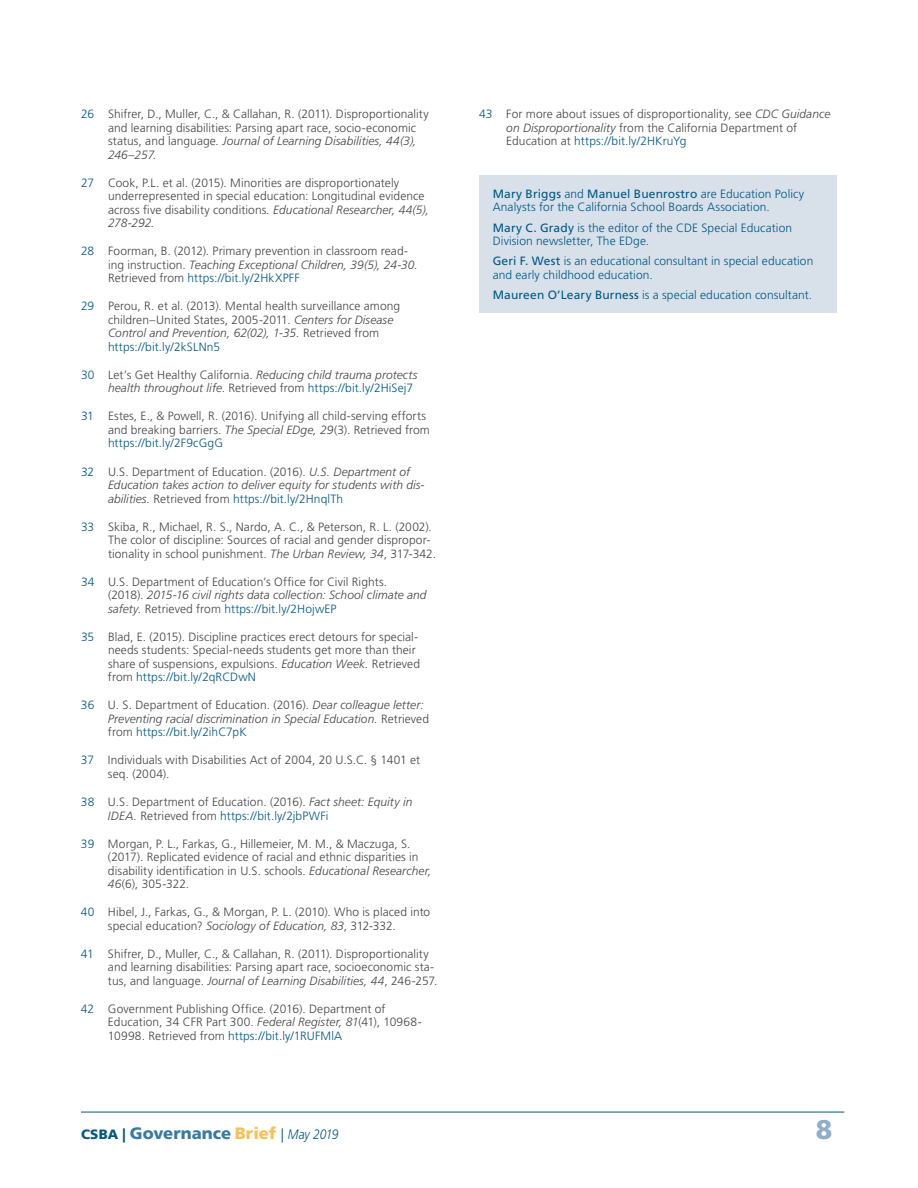
<style>
.page{position:relative;width:918px;height:1188px;background:#fff}
.page>*{position:absolute;margin:0;border:0;box-sizing:border-box;transform-origin:0 0}
.t1{font:900 27px "Frutiger LT Std";color:#8faecb}
.t2{font:900 16.5px "Frutiger LT Std";letter-spacing:.005em;color:#387aa1}
.t3{font:300 12px/13.5px "Frutiger LT Std";letter-spacing:.005em;color:#46444a}
.t4{font:italic 300 12px/13.5px "Frutiger LT Std";letter-spacing:.005em;color:#46444a}
.t5{font:300 12px/13.5px "Frutiger LT Std";letter-spacing:.005em;color:#005984}
.s1{color:#005984}
.s2{font-style:italic}
.s3{font-style:normal;color:#005984}
.s4{font-style:normal}
.s5{font-weight:400}
.s6{font-size:13.5px;color:#005984}
.s7{font-size:14.25px;color:#005984}
.s8{color:#fdbe56}
.s9{font-weight:300;font-size:14.25px;color:#005984}
.s10{font-weight:300;font-style:italic;font-size:13.65px;color:#005984}
</style>
<div class="page">
<hr style="left:81px;top:1112px;width:763px;height:1px;background:#005984">
<div style="left:479px;top:175px;width:358px;height:138px;background:#d8e0ea"></div>
<p class="t3" style="left:108px;top:107px;width:322px;text-indent:-27px"><span class="s1">26</span> Shifrer, D., Muller, C., &amp; Callahan, R. (2011). Disproportionality and learning disabilities: Parsing apart race, socio-economic status, and language<span class="s2">. Journal of Learning Disabilities, 44(3), 246–257.</span></p>
<p class="t3" style="left:108px;top:176px;width:323px;text-indent:-27px"><span class="s1">27</span> Cook, P.L. et al. (2015). Minorities are disproportionately underrepresented in special education: Longitudinal evidence across five disability conditions<span class="s2">. Educational Researcher, 44(5), 278-292.</span></p>
<p class="t3" style="left:108px;top:245px;width:311px;text-indent:-27px"><span class="s1">28</span> Foorman, B. (2012). Primary prevention in classroom read&shy;ing instruction. <span class="s2">Teaching Exceptional Children, 39(5), 24-30.<br></span>Retrieved from <span class="s1">https://bit.ly/2HkXPFF</span></p>
<p class="t3" style="left:108px;top:300px;width:294px;text-indent:-27px"><span class="s1">29</span> Perou, R. et al. (2013). Mental health surveillance among children–United States, 2005-2011. <span class="s2">Centers for Disease Control and Prevention, 62(02), 1-35.</span> Retrieved from <span class="s1">https://bit.ly/2kSLNn5</span></p>
<p class="t4" style="left:108px;top:368px;width:311px;text-indent:-27px"><span class="s3">30</span> <span class="s4">Let’s Get Healthy California.</span> Reducing child trauma protects health throughout life<span class="s4">. Retrieved from</span> <span class="s3">https://bit.ly/2HiSej7</span></p>
<p class="t3" style="left:108px;top:410px;width:323px;text-indent:-27px"><span class="s1">31</span> Estes, E., &amp; Powell, R. (2016). Unifying all child-serving efforts and breaking barriers. <span class="s2">The Special EDge, 29</span>(3). Retrieved from <span class="s1">https://bit.ly/2F9cGgG</span></p>
<p class="t4" style="left:108px;top:465px;width:318px;text-indent:-27px"><span class="s3">32</span> <span class="s4">U.S. Department of Education. (2016).</span> U.S. Department of<br>Education takes action to deliver equity for students with dis&shy;abilities. <span class="s4">Retrieved from</span> <span class="s3">https://bit.ly/2HnqlTh</span></p>
<p class="t3" style="left:108px;top:520px;width:330px;text-indent:-27px"><span class="s1">33</span> Skiba, R., Michael, R. S., Nardo, A. C., &amp; Peterson, R. L. (2002).<br>The color of discipline: Sources of racial and gender dispropor&shy;tionality in school punishment. <span class="s2">The Urban Review, 34</span>, 317-342.</p>
<p class="t3" style="left:108px;top:575px;width:320px;text-indent:-27px"><span class="s1">34</span> U.S. Department of Education’s Office for Civil Rights.<br>(2018). <span class="s2">2015-16 civil rights data collection: School climate and safety.</span> Retrieved from <span class="s1">https://bit.ly/2HojwEP</span></p>
<p class="t3" style="left:108px;top:630px;width:314px;text-indent:-27px"><span class="s1">35</span> Blad, E. (2015). Discipline practices erect detours for special&shy;needs students: Special-needs students get more than their share of suspensions, expulsions. <span class="s2">Education Week.</span> Retrieved from <span class="s1">https://bit.ly/2qRCDwN</span></p>
<p class="t4" style="left:108px;top:699px;width:323px;text-indent:-27px"><span class="s3">36</span> <span class="s4">U. S. Department of Education. (2016).</span> Dear colleague letter:<br>Preventing racial discrimination in Special Education. <span class="s4">Retrieved from</span> <span class="s3">https://bit.ly/2ihC7pK</span></p>
<p class="t3" style="left:108px;top:754px;width:314px;text-indent:-27px"><span class="s1">37</span> Individuals with Disabilities Act of 2004, 20 U.S.C. § 1401 et seq. (2004).</p>
<p class="t3" style="left:108px;top:795px;width:306px;text-indent:-27px"><span class="s1">38</span> U.S. Department of Education. (2016). <span class="s2">Fact sheet: Equity in<br>IDEA.</span> Retrieved from <span class="s1">https://bit.ly/2jbPWFi</span></p>
<p class="t3" style="left:108px;top:837px;width:325px;text-indent:-27px"><span class="s1">39</span> Morgan, P. L., Farkas, G., Hillemeier, M. M., &amp; Maczuga, S. (2017). Replicated evidence of racial and ethnic disparities in disability identification in U.S. schools. <span class="s2">Educational Researcher, 46</span>(6), 305-322.</p>
<p class="t3" style="left:108px;top:905px;width:324px;text-indent:-27px"><span class="s1">40</span> Hibel, J., Farkas, G., &amp; Morgan, P. L. (2010). Who is placed into special education? <span class="s2">Sociology of Education, 83</span>, 312-332.</p>
<p class="t3" style="left:108px;top:947px;width:331px;text-indent:-27px"><span class="s1">41</span> Shifrer, D., Muller, C., &amp; Callahan, R. (2011). Disproportionality and learning disabilities: Parsing apart race, socioeconomic sta&shy;tus, and language. <span class="s2">Journal of Learning Disabilities, 44</span>, 246-257.</p>
<p class="t3" style="left:108px;top:1002px;width:315px;text-indent:-27px"><span class="s1">42</span> Government Publishing Office. (2016). Department of<br>Education, 34 CFR Part 300. <span class="s2">Federal Register, 81</span>(41), 10968-<br>10998. Retrieved from <span class="s1">https://bit.ly/1RUFMlA</span></p>
<p class="t3" style="left:506px;top:107px;width:326px;text-indent:-27px"><span class="s1">43</span> For more about issues of disproportionality, see <span class="s2">CDC Guidance on Disproportionality</span> from the California Department of<br>Education at <span class="s1">https://bit.ly/2HKruYg</span></p>
<p class="t5" style="left:493px;top:187px;width:313px"><span class="s5">Mary Briggs</span> and <span class="s5">Manuel Buenrostro</span> are Education Policy<br>Analysts for the California School Boards Association.</p>
<p class="t5" style="left:493px;top:221px;width:301px"><span class="s5">Mary C. Grady</span> is the editor of the CDE Special Education<br>Division newsletter, The EDge.</p>
<p class="t5" style="left:493px;top:255px;width:322px"><span class="s5">Geri F. West</span> is an educational consultant in special education and early childhood education.</p>
<p class="t5" style="left:493px;top:288px;width:321px"><span class="s5">Maureen O’Leary Burness</span> is a special education consultant.</p>
<h2 class="t2" style="left:81px;top:1124px;width:259px"><span class="s6">CSBA</span> <span class="s7">|</span> Governance <span class="s8">Brief</span> <span class="s9">|</span> <span class="s10">May 2019</span></h2>
<h1 class="t1" style="left:816px;top:1113px;width:18px">8</h1>
</div>
